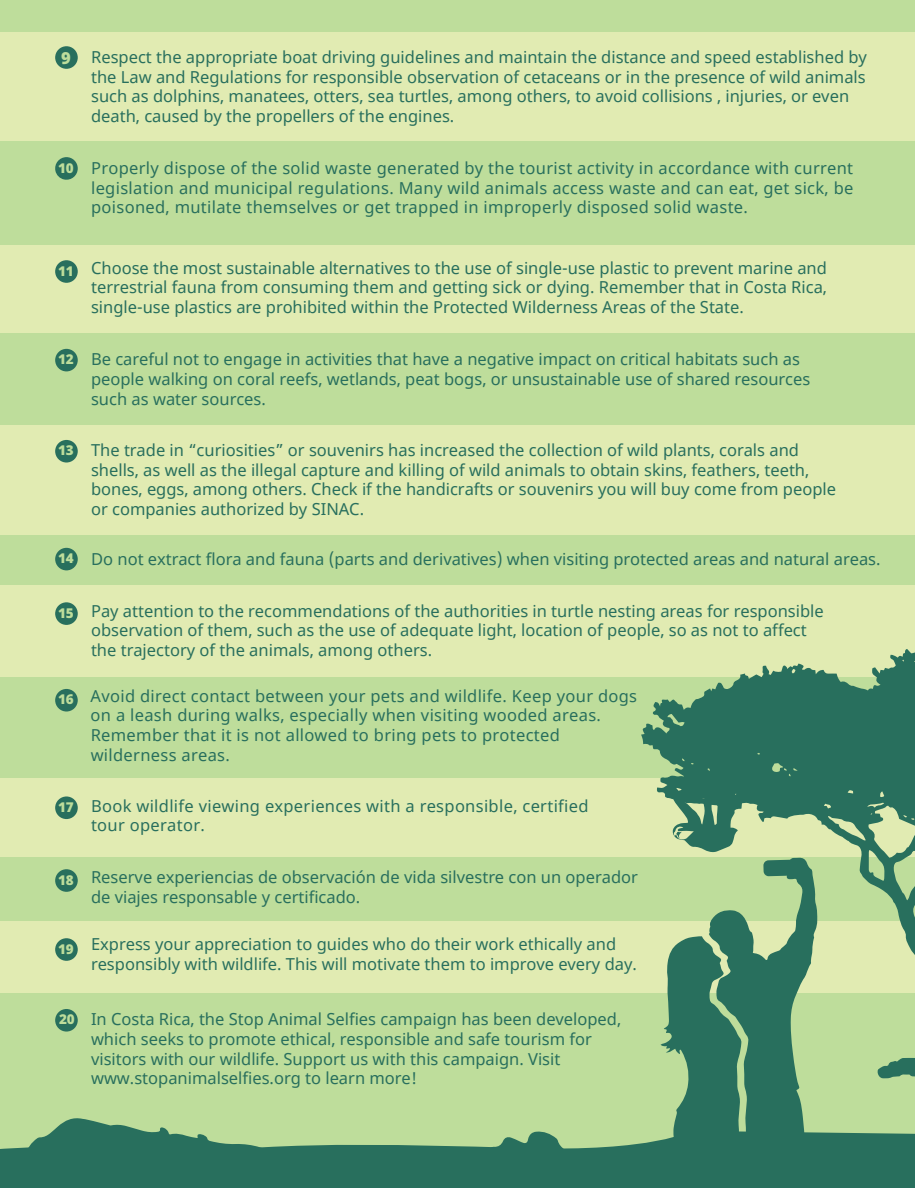
<style>
.page{position:relative;width:918px;height:1188px;background:#fff}
.page>*{position:absolute;margin:0;border:0;box-sizing:border-box;transform-origin:0 0}
.t1{font:16.5px/19.8px "Noto Sans";color:#286f5d}
.t2{font:16.5px/19.8px "Noto Sans";letter-spacing:.02em;color:#286f5d}
.t3{font:900 16.5px "Noto Sans";color:#bedd9b}
.t4{font:900 13.5px "Noto Sans";letter-spacing:-.02em;color:#bedd9b}
</style>
<div class="page">
<div style="left:0;top:0;width:915px;height:1188px;background:#e1ebb2"></div>
<div style="left:0;top:141px;width:915px;height:103px;background:#bedd9b"></div>
<div style="left:0;top:0;width:915px;height:32px;background:#bedd9b"></div>
<div style="left:0;top:334px;width:915px;height:91px;background:#bedd9b"></div>
<div style="left:0;top:535px;width:915px;height:50px;background:#bedd9b"></div>
<div style="left:0;top:677px;width:915px;height:100px;background:#bedd9b"></div>
<div style="left:0;top:857px;width:915px;height:63px;background:#bedd9b"></div>
<div style="left:0;top:993px;width:915px;height:176px;background:#bedd9b"></div>
<svg style="left:53px;top:1118px;width:115px;height:13px"></svg>
<svg style="left:0;top:1131px;width:915px;height:57px;fill:#286f5d"></svg>
<div style="left:55px;top:46px;width:23px;height:23px;background:#286f5d;border-radius:50%"></div>
<div style="left:55px;top:260px;width:23px;height:23px;background:#286f5d;border-radius:50%"></div>
<svg style="left:55px;top:157px;width:23px;height:23px"></svg>
<div style="left:55px;top:349px;width:23px;height:22px;background:#286f5d;border-radius:50%"></div>
<div style="left:55px;top:440px;width:23px;height:23px;background:#286f5d;border-radius:50%"></div>
<div style="left:55px;top:548px;width:23px;height:22px;background:#286f5d;border-radius:50%"></div>
<div style="left:55px;top:602px;width:23px;height:23px;background:#286f5d;border-radius:50%"></div>
<div style="left:55px;top:689px;width:23px;height:23px;background:#286f5d;border-radius:50%"></div>
<div style="left:55px;top:796px;width:23px;height:23px;background:#286f5d;border-radius:50%"></div>
<div style="left:55px;top:869px;width:23px;height:23px;background:#286f5d;border-radius:50%"></div>
<div style="left:55px;top:938px;width:23px;height:23px;background:#286f5d;border-radius:50%"></div>
<div style="left:55px;top:1009px;width:23px;height:23px;background:#286f5d;border-radius:50%"></div>
<svg style="left:641px;top:649px;width:274px;height:306px;fill:#286f5d"></svg>
<svg style="left:877px;top:1058px;width:38px;height:21px"></svg>
<svg style="left:661px;top:858px;width:156px;height:330px"></svg>
<p class="t3" style="left:61px;top:48px;width:11px">9</p>
<p class="t4" style="left:58px;top:160px;width:17px">10</p>
<p class="t1" style="left:91px;top:47px;width:777px">Respect the appropriate boat driving guidelines and maintain the distance and speed established by the Law and Regulations for responsible observation of cetaceans or in the presence of wild animals such as dolphins, manatees, otters, sea turtles, among others, to avoid collisions , injuries, or even death, caused by the propellers of the engines.</p>
<p class="t1" style="left:91px;top:158px;width:764px;text-align:justify">Properly dispose of the solid waste generated by the tourist activity in accordance with current legislation and municipal regulations. Many wild animals access waste and can eat, get sick, be poisoned, mutilate themselves or get trapped in improperly disposed solid waste.</p>
<p class="t4" style="left:58px;top:263px;width:17px">11</p>
<p class="t4" style="left:58px;top:352px;width:17px">12</p>
<p class="t4" style="left:58px;top:443px;width:17px">13</p>
<p class="t4" style="left:58px;top:551px;width:17px">14</p>
<p class="t4" style="left:58px;top:605px;width:17px">15</p>
<p class="t4" style="left:58px;top:692px;width:17px">16</p>
<p class="t4" style="left:58px;top:799px;width:17px">17</p>
<p class="t4" style="left:58px;top:872px;width:17px">18</p>
<p class="t4" style="left:58px;top:941px;width:17px">19</p>
<p class="t4" style="left:59px;top:1012px;width:17px">20</p>
<p class="t1" style="left:91px;top:258px;width:738px;text-align:justify">Choose the most sustainable alternatives to the use of single-use plastic to prevent marine and terrestrial fauna from consuming them and getting sick or dying. Remember that in Costa Rica, single-use plastics are prohibited within the Protected Wilderness Areas of the State.</p>
<p class="t1" style="left:91px;top:350px;width:721px">Be careful not to engage in activities that have a negative impact on critical habitats such as people walking on coral reefs, wetlands, peat bogs, or unsustainable use of shared resources such as water sources.</p>
<p class="t1" style="left:91px;top:440px;width:747px">The trade in “curiosities” or souvenirs has increased the collection of wild plants, corals and shells, as well as the illegal capture and killing of wild animals to obtain skins, feathers, teeth, bones, eggs, among others. Check if the handicrafts or souvenirs you will buy come from people or companies authorized by SINAC.</p>
<p class="t1" style="left:91px;top:550px;width:791px">Do not extract flora and fauna (parts and derivatives) when visiting protected areas and natural areas.</p>
<p class="t1" style="left:91px;top:601px;width:734px">Pay attention to the recommendations of the authorities in turtle nesting areas for responsible observation of them, such as the use of adequate light, location of people, so as not to affect the trajectory of the animals, among others.</p>
<p class="t2" style="left:91px;top:686px;width:548px">Avoid direct contact between your pets and wildlife. Keep your dogs on a leash during walks, especially when visiting wooded areas.<br>Remember that it is not allowed to bring pets to protected wilderness areas.</p>
<p class="t2" style="left:91px;top:796px;width:499px">Book wildlife viewing experiences with a responsible, certified tour operator.</p>
<p class="t1" style="left:91px;top:868px;width:548px">Reserve experiencias de observación de vida silvestre con un operador de viajes responsable y certificado.</p>
<p class="t1" style="left:91px;top:935px;width:547px">Express your appreciation to guides who do their work ethically and responsibly with wildlife. This will motivate them to improve every day.</p>
<p class="t1" style="left:91px;top:1010px;width:532px">In Costa Rica, the Stop Animal Selfies campaign has been developed, which seeks to promote ethical, responsible and safe tourism for visitors with our wildlife. Support us with this campaign. Visit www.stopanimalselfies.org to learn more!</p>
</div>
